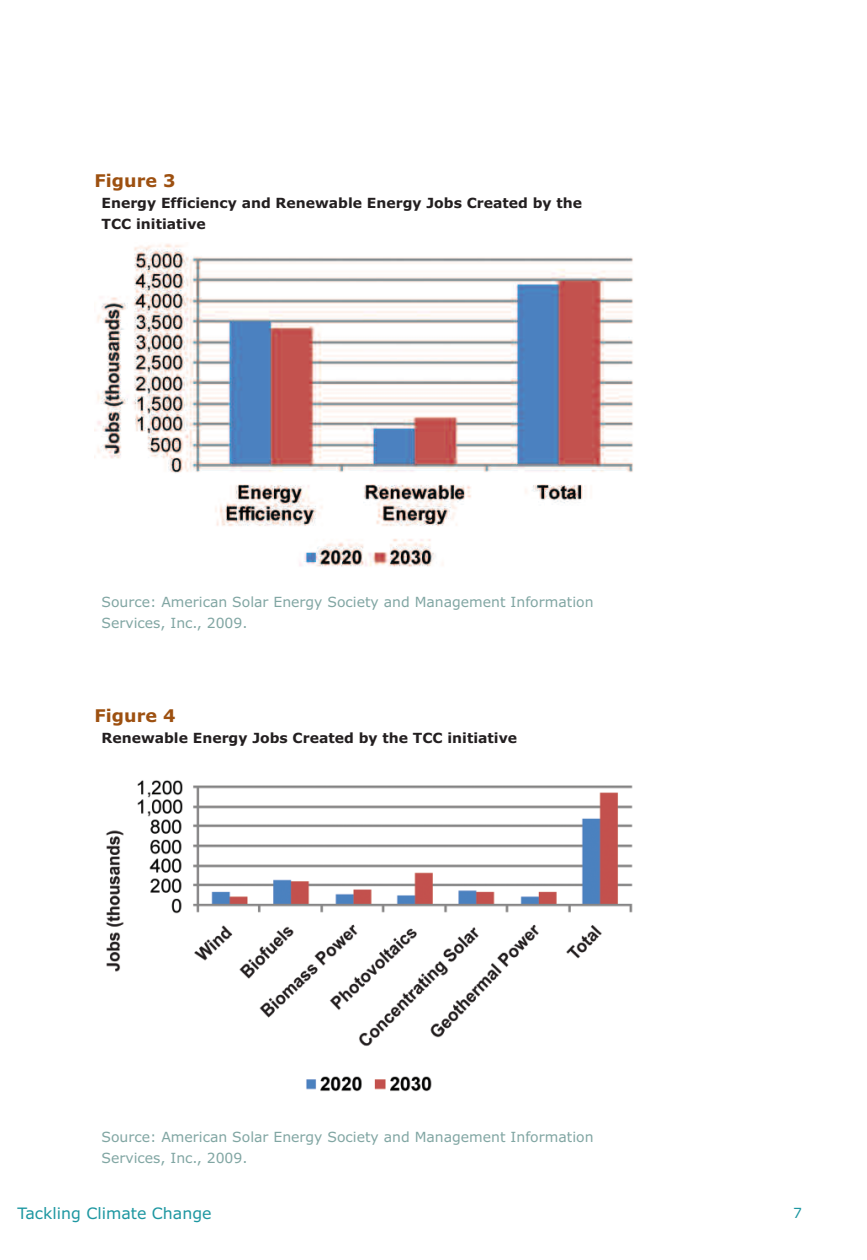
<style>
.page{position:relative;width:867px;height:1260px;background:#fff}
.page>*{position:absolute;margin:0;border:0;box-sizing:border-box;transform-origin:0 0}
.t1{font:700 17.5px "Verdana";color:#9d5010}
.t2{font:15.75px "Verdana";color:#1d97a1}
.t3{font:14px/21px "Verdana";color:#81a6a3}
.t4{font:700 14px/21px "Verdana";color:#231f20}
.t5{font:14px "Verdana";color:#1d97a1}
</style>
<div class="page">
<img style="left:94px;top:244px;width:539px;height:323px">
<img style="left:106px;top:780px;width:527px;height:312px">
<p class="t1" style="left:94px;top:170px;width:82px">Figure 3</p>
<p class="t4" style="left:101px;top:192px;width:482px">Energy Efficiency and Renewable Energy Jobs Created by the<br>TCC initiative</p>
<p class="t3" style="left:101px;top:591px;width:493px">Source: American Solar Energy Society and Management Information<br>Services, Inc., 2009.</p>
<p class="t1" style="left:94px;top:706px;width:82px">Figure 4</p>
<p class="t4" style="left:101px;top:728px;width:417px">Renewable Energy Jobs Created by the TCC initiative</p>
<p class="t3" style="left:101px;top:1127px;width:493px">Source: American Solar Energy Society and Management Information<br>Services, Inc., 2009.</p>
<p class="t2" style="left:18px;top:1204px;width:195px">Tackling Climate Change</p>
<p class="t5" style="left:793px;top:1205px;width:10px">7</p>
</div>
